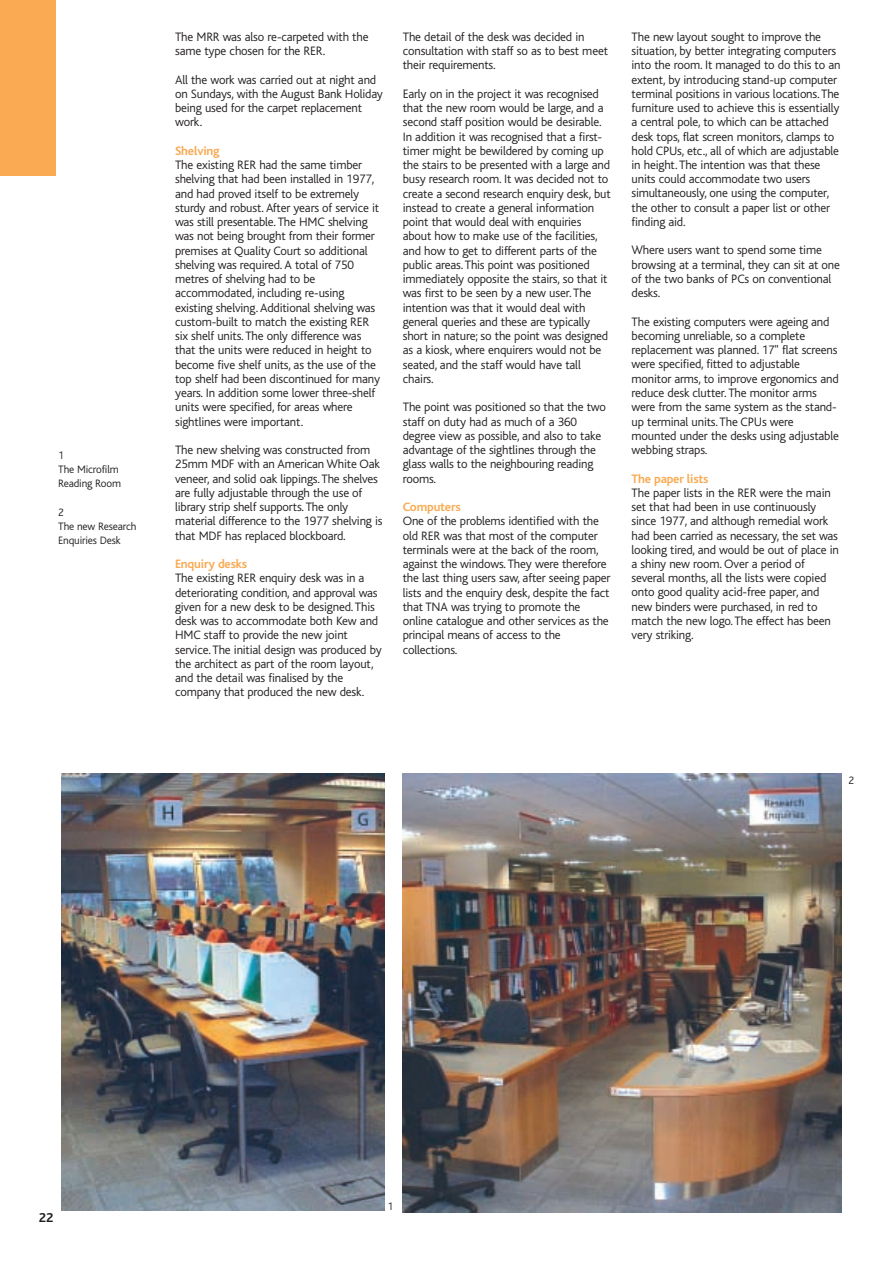
<style>
.page{position:relative;width:893px;height:1263px;background:#fff}
.page>*{position:absolute;margin:0;border:0;box-sizing:border-box;transform-origin:0 0}
.t1{font:700 13.5px "Bliss";color:#231f20}
.t2{font:300 12.75px/14.2px "Bliss";letter-spacing:-.015em;color:#231f20}
.t3{font:700 12.75px "Bliss";letter-spacing:-.015em;color:#f9aa53}
.t4{font:300 11.25px/14.2px "Bliss";letter-spacing:-.015em;color:#231f20}
</style>
<div class="page">
<div style="left:0;top:0;width:55px;height:175px;background:#f9aa53"></div>
<img style="left:403px;top:774px;width:438px;height:438px">
<img style="left:61px;top:774px;width:324px;height:437px">
<p class="t4" style="left:58px;top:449px;width:64px">1<br>The Microfilm<br>Reading Room</p>
<p class="t4" style="left:58px;top:506px;width:80px">2<br>The new Research<br>Enquiries Desk</p>
<p class="t2" style="left:175px;top:31px;width:195px">The MRR was also re-carpeted with the same type chosen for the RER.</p>
<p class="t2" style="left:175px;top:73px;width:209px">All the work was carried out at night and on Sundays, with the August Bank Holiday being used for the carpet replacement work.</p>
<p class="t3" style="left:175px;top:146px;width:46px">Shelving</p>
<p class="t2" style="left:175px;top:159px;width:206px">The existing RER had the same timber shelving that had been installed in 1977, and had proved itself to be extremely sturdy and robust. After years of service it was still presentable.The HMC shelving was not being brought from their former premises at Quality Court so additional shelving was required. A total of 750 metres of shelving had to be accommodated, including re-using existing shelving. Additional shelving was custom-built to match the existing RER six shelf units.The only difference was that the units were reduced in height to become five shelf units, as the use of the top shelf had been discontinued for many years. In addition some lower three-shelf units were specified, for areas where sightlines were important.</p>
<p class="t2" style="left:175px;top:444px;width:209px">The new shelving was constructed from 25mm MDF with an American White Oak veneer, and solid oak lippings.The shelves are fully adjustable through the use of library strip shelf supports.The only material difference to the 1977 shelving is that MDF has replaced blockboard.</p>
<p class="t3" style="left:175px;top:559px;width:73px">Enquiry desks</p>
<p class="t2" style="left:175px;top:572px;width:208px">The existing RER enquiry desk was in a deteriorating condition, and approval was given for a new desk to be designed.This desk was to accommodate both Kew and HMC staff to provide the new joint service.The initial design was produced by the architect as part of the room layout, and the detail was finalised by the company that produced the new desk.</p>
<p class="t2" style="left:403px;top:31px;width:207px">The detail of the desk was decided in consultation with staff so as to best meet their requirements.</p>
<p class="t2" style="left:403px;top:88px;width:209px">Early on in the project it was recognised that the new room would be large, and a second staff position would be desirable.<br>In addition it was recognised that a first&shy;timer might be bewildered by coming up the stairs to be presented with a large and busy research room. It was decided not to create a second research enquiry desk, but instead to create a general information point that would deal with enquiries about how to make use of the facilities, and how to get to different parts of the public areas.This point was positioned immediately opposite the stairs, so that it was first to be seen by a new user.The intention was that it would deal with general queries and these are typically short in nature; so the point was designed as a kiosk, where enquirers would not be seated, and the staff would have tall chairs.</p>
<p class="t2" style="left:403px;top:401px;width:205px">The point was positioned so that the two staff on duty had as much of a 360 degree view as possible, and also to take advantage of the sightlines through the glass walls to the neighbouring reading rooms.</p>
<p class="t3" style="left:403px;top:502px;width:59px">Computers</p>
<p class="t2" style="left:403px;top:515px;width:209px">One of the problems identified with the old RER was that most of the computer terminals were at the back of the room, against the windows.They were therefore the last thing users saw, after seeing paper lists and the enquiry desk, despite the fact that TNA was trying to promote the online catalogue and other services as the principal means of access to the collections.</p>
<p class="t2" style="left:631px;top:31px;width:210px">The new layout sought to improve the situation, by better integrating computers into the room. It managed to do this to an extent, by introducing stand-up computer terminal positions in various locations.The furniture used to achieve this is essentially a central pole, to which can be attached desk tops, flat screen monitors, clamps to hold CPUs, etc., all of which are adjustable in height.The intention was that these units could accommodate two users simultaneously, one using the computer, the other to consult a paper list or other finding aid.</p>
<p class="t2" style="left:631px;top:244px;width:210px">Where users want to spend some time browsing at a terminal, they can sit at one of the two banks of PCs on conventional desks.</p>
<p class="t2" style="left:631px;top:316px;width:209px">The existing computers were ageing and becoming unreliable, so a complete replacement was planned. 17" flat screens were specified, fitted to adjustable monitor arms, to improve ergonomics and reduce desk clutter.The monitor arms were from the same system as the stand&shy;up terminal units.The CPUs were mounted under the desks using adjustable webbing straps.</p>
<p class="t3" style="left:631px;top:473px;width:78px">The paper lists</p>
<p class="t2" style="left:631px;top:487px;width:209px">The paper lists in the RER were the main set that had been in use continuously since 1977, and although remedial work had been carried as necessary, the set was looking tired, and would be out of place in a shiny new room. Over a period of several months, all the lists were copied onto good quality acid-free paper, and new binders were purchased, in red to match the new logo.The effect has been very striking.</p>
<p class="t4" style="left:848px;top:774px;width:7px">2</p>
<p class="t1" style="left:39px;top:1212px;width:16px">22</p>
<p class="t4" style="left:387px;top:1200px;width:7px">1</p>
</div>
